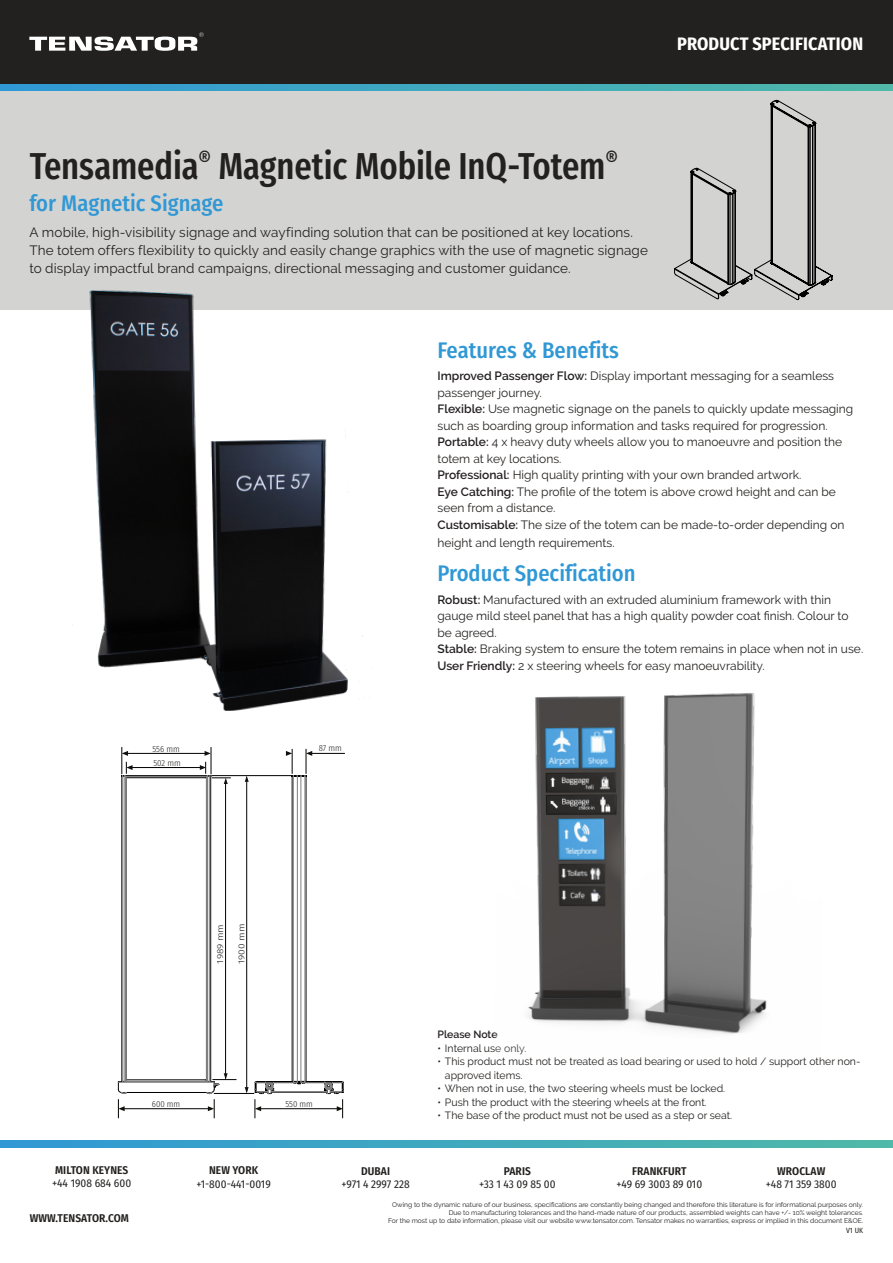
<style>
.page{position:relative;width:893px;height:1263px;background:#fff}
.page>*{position:absolute;margin:0;border:0;box-sizing:border-box;transform-origin:0 0}
.t1{font:500 37.5px "Fira Sans Compressed";letter-spacing:-.005em;color:#23211f}
.t2{font:500 22.5px "Fira Sans Condensed";color:#3098d5}
.t3{font:700 18px "Fira Sans Condensed";letter-spacing:.01em;color:#fff}
.t4{font:13.5px/18px "Raleway";letter-spacing:.01em;color:#23211f}
.t5{font:12px/16.5px "Raleway";color:#23211f}
.t6{font:11.25px "Fira Sans Condensed";color:#23211f}
.t7{font:600 11.25px "Fira Sans Condensed";letter-spacing:.01em;color:#23211f}
.t8{font:10.5px/13.5px "Raleway";color:#23211f}
.t9{font:600 10.5px "Raleway";color:#231f20}
.t10{font:300 8.7px "Fira Sans Condensed";color:#1d1d1b}
.t11{font:300 8.7px "Fira Sans Condensed";color:#1d1d1b;scale:1.28 1}
.t12{font:7.5px "Fira Sans Condensed";color:#23211f}
.t13{font:6.75px/8.1px "Raleway";color:#231f20;text-align:right}
.s1{font-weight:600;color:#231f20}
</style>
<div class="page">
<div style="left:0;top:0;width:893px;height:87px;background:#23211f"></div>
<svg style="left:0;top:85px;width:893px;height:6px;background:#3fa8be"></svg>
<div style="left:0;top:91px;width:893px;height:219px;background:#d3d3d2"></div>
<svg style="left:0;top:1141px;width:893px;height:6px;background:#3fa8be"></svg>
<svg style="left:29px;top:32px;width:175px;height:19px"></svg>
<hr style="left:214px;top:1093px;width:40px;height:1px;background:#000">
<hr style="left:212px;top:775px;width:79px;height:1px;background:#000">
<hr style="left:246px;top:781px;width:1px;height:310px;background:#000">
<svg style="left:245px;top:775px;width:4px;height:7px"></svg>
<svg style="left:245px;top:1087px;width:4px;height:6px"></svg>
<hr style="left:312px;top:753px;width:33px;height:1px;background:#000">
<svg style="left:118px;top:747px;width:118px;height:371px"></svg>
<svg style="left:255px;top:749px;width:88px;height:369px"></svg>
<img style="left:528px;top:693px;width:239px;height:341px">
<img style="left:72px;top:290px;width:292px;height:421px">
<svg style="left:674px;top:100px;width:158px;height:200px"></svg>
<h3 class="t3" style="left:677px;top:29px;width:188px">PRODUCT SPECIFICATION</h3>
<p class="t1" style="left:30px;top:136px;width:590px">Tensamedia<sup>®</sup> Magnetic Mobile InQ-Totem<sup>®</sup></p>
<p class="t2" style="left:29px;top:186px;width:196px">for Magnetic Signage</p>
<p class="t4" style="left:29px;top:223px;width:620px">A mobile, high-visibility signage and wayfinding solution that can be positioned at key locations.<br>The totem offers flexibility to quickly and easily change graphics with the use of magnetic signage to display impactful brand campaigns, directional messaging and customer guidance.</p>
<p class="t10" style="left:152px;top:742px;width:29px">556 mm</p>
<p class="t10" style="left:319px;top:742px;width:24px">87 mm</p>
<p class="t10" style="left:153px;top:756px;width:29px">502 mm</p>
<p class="t2" style="left:437px;top:332px;width:183px">Features &amp; Benefits</p>
<p class="t5" style="left:437px;top:368px;width:398px"><span class="s1">Improved Passenger Flow:</span> Display important messaging for a seamless passenger journey.</p>
<p class="t5" style="left:437px;top:401px;width:417px"><span class="s1">Flexible:</span> Use magnetic signage on the panels to quickly update messaging such as boarding group information and tasks required for progression.</p>
<p class="t5" style="left:437px;top:434px;width:406px"><span class="s1">Portable:</span> 4 x heavy duty wheels allow you to manoeuvre and position the totem at key locations.</p>
<p class="t5" style="left:437px;top:467px;width:366px"><span class="s1">Professional:</span> High quality printing with your own branded artwork.</p>
<p class="t5" style="left:437px;top:483px;width:400px"><span class="s1">Eye Catching:</span> The profile of the totem is above crowd height and can be seen from a distance.</p>
<p class="t5" style="left:437px;top:515px;width:409px;line-height:18px"><span class="s1">Customisable:</span> The size of the totem can be made-to-order depending on height and length requirements.</p>
<p class="t2" style="left:437px;top:555px;width:200px">Product Specification</p>
<p class="t5" style="left:437px;top:591px;width:412px"><span class="s1">Robust:</span> Manufactured with an extruded aluminium framework with thin gauge mild steel panel that has a high quality powder coat finish. Colour to be agreed.</p>
<p class="t5" style="left:437px;top:641px;width:427px"><span class="s1">Stable:</span> Braking system to ensure the totem remains in place when not in use.<br><span class="s1">User Friendly:</span> 2 x steering wheels for easy manoeuvrability.</p>
<p class="t11" style="left:214px;top:963px;width:32px;rotate:-90deg">1989 mm</p>
<p class="t11" style="left:235px;top:964px;width:33px;rotate:-90deg">1900 mm</p>
<p class="t10" style="left:152px;top:1098px;width:30px">600 mm</p>
<p class="t10" style="left:285px;top:1098px;width:29px">550 mm</p>
<p class="t7" style="left:55px;top:1160px;width:75px">MILTON KEYNES</p>
<p class="t6" style="left:52px;top:1175px;width:81px">+44 1908 684 600</p>
<p class="t7" style="left:30px;top:1208px;width:101px">WWW.TENSATOR.COM</p>
<p class="t7" style="left:209px;top:1161px;width:51px">NEW YORK</p>
<p class="t6" style="left:196px;top:1175px;width:76px">+1-800-441-0019</p>
<p class="t9" style="left:437px;top:1028px;width:62px">Please Note</p>
<p class="t8" style="left:437px;top:1041px;width:90px">• Internal use only.</p>
<p class="t8" style="left:445px;top:1054px;width:417px;text-indent:-8px">• This product must not be treated as load bearing or used to hold / support other non&shy;approved items.</p>
<p class="t8" style="left:437px;top:1081px;width:289px">• When not in use, the two steering wheels must be locked.</p>
<p class="t8" style="left:437px;top:1095px;width:271px">• Push the product with the steering wheels at the front.</p>
<p class="t8" style="left:437px;top:1108px;width:296px">• The base of the product must not be used as a step or seat.</p>
<p class="t7" style="left:777px;top:1161px;width:50px">WROCLAW</p>
<p class="t6" style="left:766px;top:1176px;width:72px">+48 71 359 3800</p>
<p class="t13" style="left:388px;top:1200px;width:477px">Owing to the dynamic nature of our business, specifications are constantly being changed and therefore this literature is for informational purposes only.<br>Due to manufacturing tolerances and the hand-made nature of our products, assembled weights can have +/- 10% weight tolerances.<br>For the most up to date information, please visit our website www.tensator.com. Tensator makes no warranties, express or implied in this document E&amp;OE.</p>
<p class="t7" style="left:504px;top:1161px;width:28px">PARIS</p>
<p class="t6" style="left:479px;top:1176px;width:78px">+33 1 43 09 85 00</p>
<p class="t7" style="left:361px;top:1161px;width:31px">DUBAI</p>
<p class="t6" style="left:341px;top:1176px;width:70px">+971 4 2997 228</p>
<p class="t7" style="left:632px;top:1161px;width:56px">FRANKFURT</p>
<p class="t6" style="left:616px;top:1176px;width:87px">+49 69 3003 89 010</p>
<p class="t12" style="left:846px;top:1225px;width:18px">V1 UK</p>
</div>
